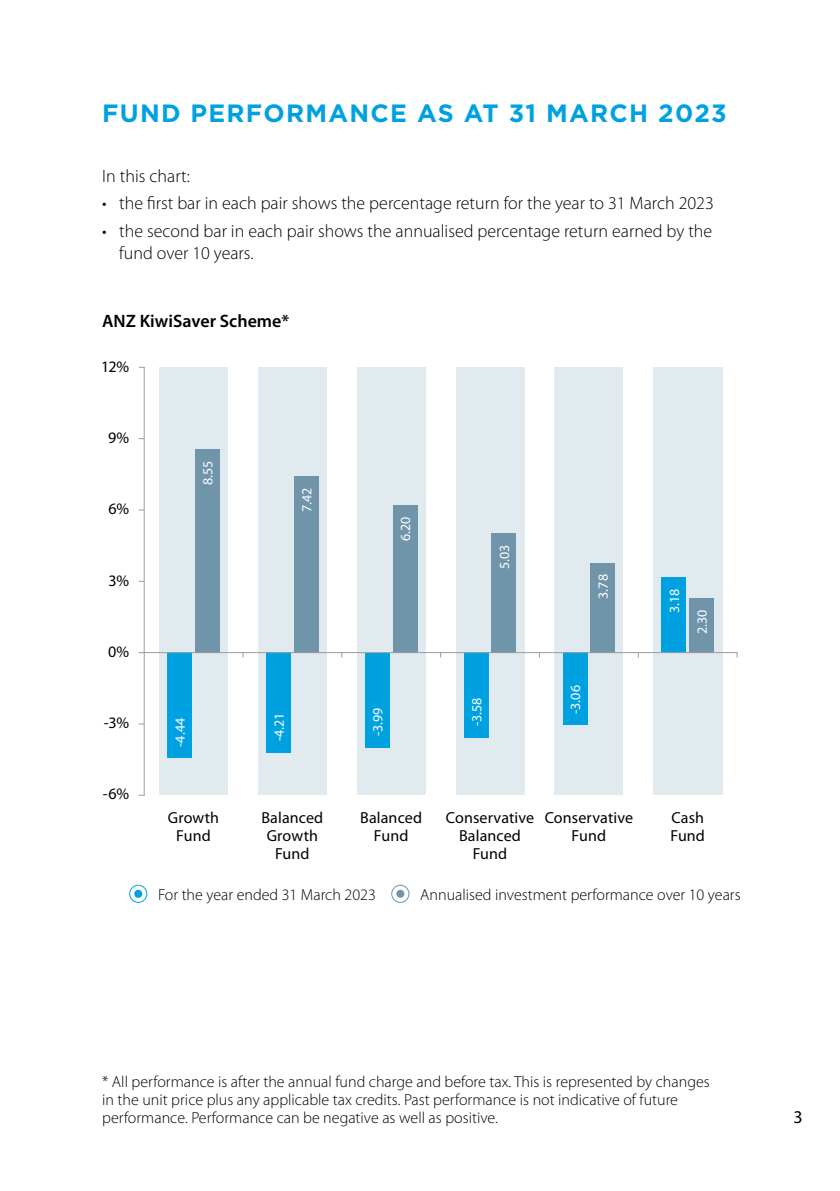
<style>
.page{position:relative;width:840px;height:1191px;background:#fff}
.page>*{position:absolute;margin:0;border:0;box-sizing:border-box;transform-origin:0 0}
.t1{font:700 25px "Gotham";letter-spacing:.05em;color:#00a1e0}
.t2{font:300 18px/22px "Myriad Pro";color:#000}
.t3{font:600 18px "Myriad Pro";color:#000}
.t4{font:18px "Myriad Pro";color:#000}
.t5{font:300 16px/18px "Myriad Pro";color:#000}
.t6{font:16px/18px "Myriad Pro";letter-spacing:.005em;color:#000;text-align:center}
.t7{font:14px/27.6px "Myriad Pro";color:#fff}
</style>
<div class="page">
<div style="left:129px;top:884px;width:18px;height:19px;border:1px solid #00a1e0;border-radius:50%"></div>
<div style="left:134px;top:889px;width:8px;height:8px;background:#00a1e0;border-radius:50%"></div>
<div style="left:391px;top:884px;width:18px;height:19px;border:1px solid #7094aa;border-radius:50%"></div>
<div style="left:396px;top:889px;width:8px;height:8px;background:#7094aa;border-radius:50%"></div>
<div style="left:159px;top:367px;width:69px;height:428px;background:#e1eaef"></div>
<div style="left:167px;top:652px;width:25px;height:106px;background:#00a1e0"></div>
<div style="left:195px;top:449px;width:25px;height:203px;background:#7094aa"></div>
<div style="left:652px;top:367px;width:69px;height:428px;background:#e1eaef"></div>
<div style="left:661px;top:577px;width:25px;height:76px;background:#00a1e0"></div>
<div style="left:688px;top:598px;width:25px;height:54px;background:#7094aa"></div>
<div style="left:258px;top:367px;width:68px;height:428px;background:#e1eaef"></div>
<div style="left:266px;top:652px;width:25px;height:100px;background:#00a1e0"></div>
<div style="left:293px;top:476px;width:25px;height:176px;background:#7094aa"></div>
<div style="left:356px;top:367px;width:69px;height:428px;background:#e1eaef"></div>
<div style="left:365px;top:652px;width:24px;height:95px;background:#00a1e0"></div>
<div style="left:392px;top:505px;width:25px;height:147px;background:#7094aa"></div>
<div style="left:455px;top:367px;width:69px;height:428px;background:#e1eaef"></div>
<div style="left:463px;top:652px;width:25px;height:85px;background:#00a1e0"></div>
<div style="left:491px;top:533px;width:25px;height:119px;background:#7094aa"></div>
<div style="left:554px;top:367px;width:69px;height:428px;background:#e1eaef"></div>
<div style="left:562px;top:652px;width:25px;height:73px;background:#00a1e0"></div>
<div style="left:590px;top:563px;width:24px;height:89px;background:#7094aa"></div>
<hr style="left:144px;top:368px;width:1px;height:427px;background:#9b9ca2">
<hr style="left:144px;top:652px;width:592px;height:1px;background:#9b9ca2">
<h1 class="t1" style="left:102px;top:97px;width:625px">FUND PERFORMANCE AS AT 31 MARCH 2023</h1>
<p class="t2" style="left:102px;top:164px;width:89px">In this chart:</p>
<p class="t2" style="left:102px;top:192px;width:613px">• the first bar in each pair shows the percentage return for the year to 31 March 2023</p>
<p class="t2" style="left:119px;top:220px;width:594px;text-indent:-17px">• the second bar in each pair shows the annualised percentage return earned by the fund over 10 years.</p>
<p class="t3" style="left:102px;top:309px;width:189px">ANZ KiwiSaver Scheme*</p>
<p class="t6" style="left:101px;top:357px;width:30px">12%</p>
<p class="t6" style="left:108px;top:428px;width:23px">9%</p>
<p class="t6" style="left:108px;top:500px;width:22px">6%</p>
<p class="t6" style="left:108px;top:571px;width:22px">3%</p>
<p class="t6" style="left:108px;top:642px;width:23px">0%</p>
<p class="t6" style="left:104px;top:713px;width:27px">-3%</p>
<p class="t6" style="left:103px;top:784px;width:28px">-6%</p>
<p class="t7" style="left:194px;top:485px;width:26px;rotate:-90deg">8.55</p>
<p class="t7" style="left:292px;top:512px;width:26px;rotate:-90deg">7.42</p>
<p class="t7" style="left:166px;top:747px;width:30px;rotate:-90deg">-4.44</p>
<p class="t7" style="left:265px;top:741px;width:30px;rotate:-90deg">-4.21</p>
<p class="t7" style="left:391px;top:541px;width:26px;rotate:-90deg">6.20</p>
<p class="t7" style="left:363px;top:736px;width:30px;rotate:-90deg">-3.99</p>
<p class="t7" style="left:490px;top:569px;width:26px;rotate:-90deg">5.03</p>
<p class="t7" style="left:462px;top:726px;width:30px;rotate:-90deg">-3.58</p>
<p class="t7" style="left:589px;top:598px;width:26px;rotate:-90deg">3.78</p>
<p class="t7" style="left:561px;top:714px;width:30px;rotate:-90deg">-3.06</p>
<p class="t7" style="left:660px;top:634px;width:47px;text-indent:21px;rotate:-90deg">3.18<br>2.30</p>
<p class="t6" style="left:168px;top:808px;width:53px">Growth<br>Fund</p>
<p class="t6" style="left:261px;top:808px;width:63px">Balanced<br>Growth<br>Fund</p>
<p class="t6" style="left:360px;top:808px;width:63px">Balanced<br>Fund</p>
<p class="t6" style="left:445px;top:808px;width:90px">Conservative<br>Balanced<br>Fund</p>
<p class="t6" style="left:544px;top:808px;width:90px">Conservative<br>Fund</p>
<p class="t6" style="left:670px;top:808px;width:36px;text-align:left">Cash<br>Fund</p>
<p class="t5" style="left:158px;top:885px;width:219px">For the year ended 31 March 2023</p>
<p class="t5" style="left:420px;top:885px;width:322px">Annualised investment performance over 10 years</p>
<p class="t5" style="left:102px;top:1072px;width:608px">* All performance is after the annual fund charge and before tax. This is represented by changes in the unit price plus any applicable tax credits. Past performance is not indicative of future performance. Performance can be negative as well as positive.</p>
<p class="t4" style="left:793px;top:1105px;width:11px">3</p>
</div>
